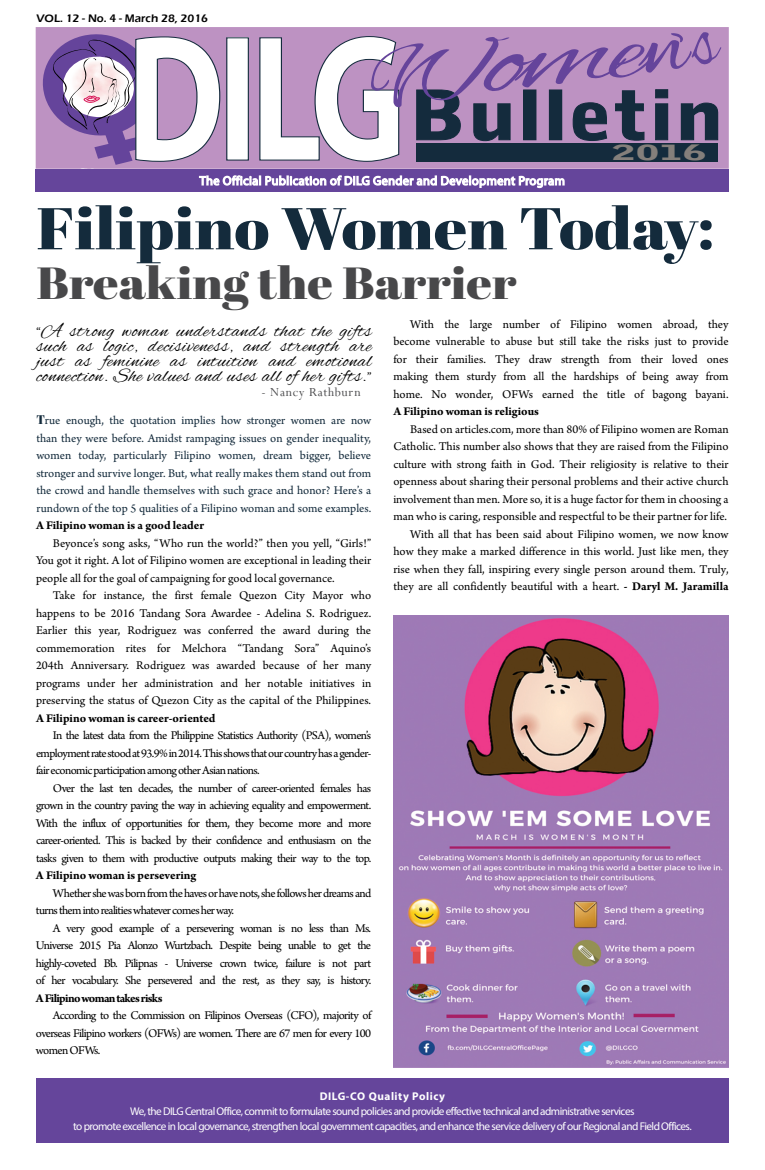
<style>
.page{position:relative;width:765px;height:1170px;background:#fff}
.page>*{position:absolute;margin:0;border:0;box-sizing:border-box;transform-origin:0 0}
.t1{font:700 181.38px "Myriad Pro";color:#fff;scale:.78 1}
.t2{font:900 67.88px "Bell Gothic Std";letter-spacing:.02em;color:#142b3d;scale:1.27 1}
.t3{font:58.75px "Abril Fatface";color:#142b3c;scale:1.1 1}
.t4{font:45px "Abril Fatface";color:#48484a;scale:1.1 1}
.t5{font:900 21px "Bell Gothic Std";color:#847f7b;scale:2.03 1}
.t6{font:20px/15px "Alex Brush";letter-spacing:.025em;color:#000;text-align:justify}
.t7{font:13.75px "Perpetua";letter-spacing:.05em;color:#4d4d4f}
.t8{font:12.5px/17.5px "Arno Pro";color:#000;text-align:justify}
.t9{font:12.5px/17.5px "Arno Pro";color:#142b3c;text-align:justify}
.t10{font:700 12.5px "Arno Pro";letter-spacing:-.005em;color:#000}
.t11{font:12.5px/17.5px "Arno Pro";letter-spacing:-.05em;color:#000}
.t12{font:700 12.5px "Arno Pro";letter-spacing:-.055em;color:#000}
.t13{font:11.25px/15px "Myriad Pro";letter-spacing:-.05em;color:#fff;text-align:center}
.t14{font:600 11.25px "Eras ITC";color:#000}
.t15{font:700 11.25px "Myriad Pro";letter-spacing:.05em;color:#fff}
.s1{font-family:"Abril Fatface"}
.s2{font-weight:700}
</style>
<div class="page">
<div style="left:36px;top:1078px;width:693px;height:65px;background:#65459b"></div>
<div style="left:36px;top:27px;width:693px;height:142px;background:#bd92c2"></div>
<svg style="left:36px;top:29px;width:685px;height:163px;background:#9d7caf"></svg>
<img style="left:393px;top:616px;width:336px;height:452px">
<p class="t14" style="left:37px;top:12px;width:173px">VOL. 12 - No. 4 - March 28, 2016</p>
<h1 class="t1" style="left:127px;top:-19px;width:360px">DILG</h1>
<h2 class="t2" style="left:408px;top:76px;width:250px">Bulletin</h2>
<h3 class="t5" style="left:612px;top:140px;width:48px">2016</h3>
<h3 class="t3" style="left:36px;top:187px;width:618px">Filipino Women Today:</h3>
<h3 class="t4" style="left:36px;top:252px;width:438px">Breaking the Barrier</h3>
<h3 class="t6" style="left:36px;top:324px;width:337px">“A strong woman understands that the gifts such as logic, decisiveness, and strength are just as feminine as intuition and emotional connection. She values and uses all of her gifts.”</h3>
<p class="t7" style="left:261px;top:383px;width:101px">- Nancy Rathburn</p>
<p class="t9" style="left:36px;top:412px;width:336px"><span class="s1">T</span>rue enough, the quotation implies how stronger women are now than they were before. Amidst rampaging issues on gender inequality, women today, particularly Filipino women, dream bigger, believe stronger and survive longer. But, what really makes them stand out from the crowd and handle themselves with such grace and honor? Here’s a rundown of the top 5 qualities of a Filipino woman and some examples.</p>
<p class="t10" style="left:36px;top:518px;width:170px">A Filipino woman is a good leader</p>
<p class="t8" style="left:36px;top:535px;width:337px;text-indent:17px">Beyonce’s song asks, “Who run the world?” then you yell, “Girls!” You got it right. A lot of Filipino women are exceptional in leading their people all for the goal of campaigning for good local governance.</p>
<p class="t8" style="left:36px;top:588px;width:337px;text-indent:17px">Take for instance, the first female Quezon City Mayor who happens to be 2016 Tandang Sora Awardee - Adelina S. Rodriguez.<br>Earlier this year, Rodriguez was conferred the award during the commemoration rites for Melchora “Tandang Sora” Aquino’s 204th Anniversary. Rodriguez was awarded because of her many programs under her administration and her notable initiatives in preserving the status of Quezon City as the capital of the Philippines.</p>
<p class="t10" style="left:36px;top:711px;width:181px">A Filipino woman is career-oriented</p>
<p class="t8" style="left:36px;top:728px;width:337px;text-indent:17px">In the latest data from the Philippine Statistics Authority (PSA), women’s employment rate stood at 93.9% in 2014. This shows that our country has a gender&shy;fair economic participation among other Asian nations.</p>
<p class="t8" style="left:36px;top:780px;width:337px;text-indent:17px">Over the last ten decades, the number of career-oriented females has grown in the country paving the way in achieving equality and empowerment.<br>With the influx of opportunities for them, they become more and more career-oriented. This is backed by their confidence and enthusiasm on the tasks given to them with productive outputs making their way to the top.</p>
<p class="t10" style="left:36px;top:868px;width:162px">A Filipino woman is persevering</p>
<p class="t11" style="left:36px;top:885px;width:337px;text-indent:17px">Whether she was born from the haves or have nots, she follows her dreams and turns them into realities whatever comes her way.</p>
<p class="t8" style="left:36px;top:920px;width:337px;text-indent:17px">A very good example of a persevering woman is no less than Ms.<br>Universe 2015 Pia Alonzo Wurtzbach. Despite being unable to get the highly-coveted Bb. Pilipnas - Universe crown twice, failure is not part of her vocabulary. She persevered and the rest, as they say, is history.</p>
<p class="t12" style="left:36px;top:991px;width:128px">A Filipino woman takes risks</p>
<p class="t8" style="left:36px;top:1008px;width:337px;text-indent:17px">According to the Commission on Filipinos Overseas (CFO), majority of overseas Filipino workers (OFWs) are women. There are 67 men for every 100 women OFWs.</p>
<p class="t8" style="left:393px;top:316px;width:337px;text-indent:17px">With the large number of Filipino women abroad, they become vulnerable to abuse but still take the risks just to provide for their families. They draw strength from their loved ones making them sturdy from all the hardships of being away from home. No wonder, OFWs earned the title of bagong bayani.</p>
<p class="t10" style="left:393px;top:404px;width:147px">A Filipino woman is religious</p>
<p class="t8" style="left:393px;top:421px;width:337px;text-align:right">Based on articles.com, more than 80% of Filipino women are Roman Catholic. This number also shows that they are raised from the Filipino culture with strong faith in God. Their religiosity is relative to their openness about sharing their personal problems and their active church involvement than men. More so, it is a huge factor for them in choosing a man who is caring, responsible and respectful to be their partner for life.<br>With all that has been said about Filipino women, we now know how they make a marked difference in this world. Just like men, they rise when they fall, inspiring every single person around them. Truly, they are all confidently beautiful with a heart. <span class="s2">- Daryl M. Jaramilla</span></p>
<p class="t15" style="left:320px;top:1089px;width:127px">DILG-CO Quality Policy</p>
<p class="t13" style="left:73px;top:1103px;width:620px">We, the DILG Central Office, commit to formulate sound policies and provide effective technical and administrative services<br>to promote excellence in local governance, strengthen local government capacities, and enhance the service delivery of our Regional and Field Offices.</p>
</div>
